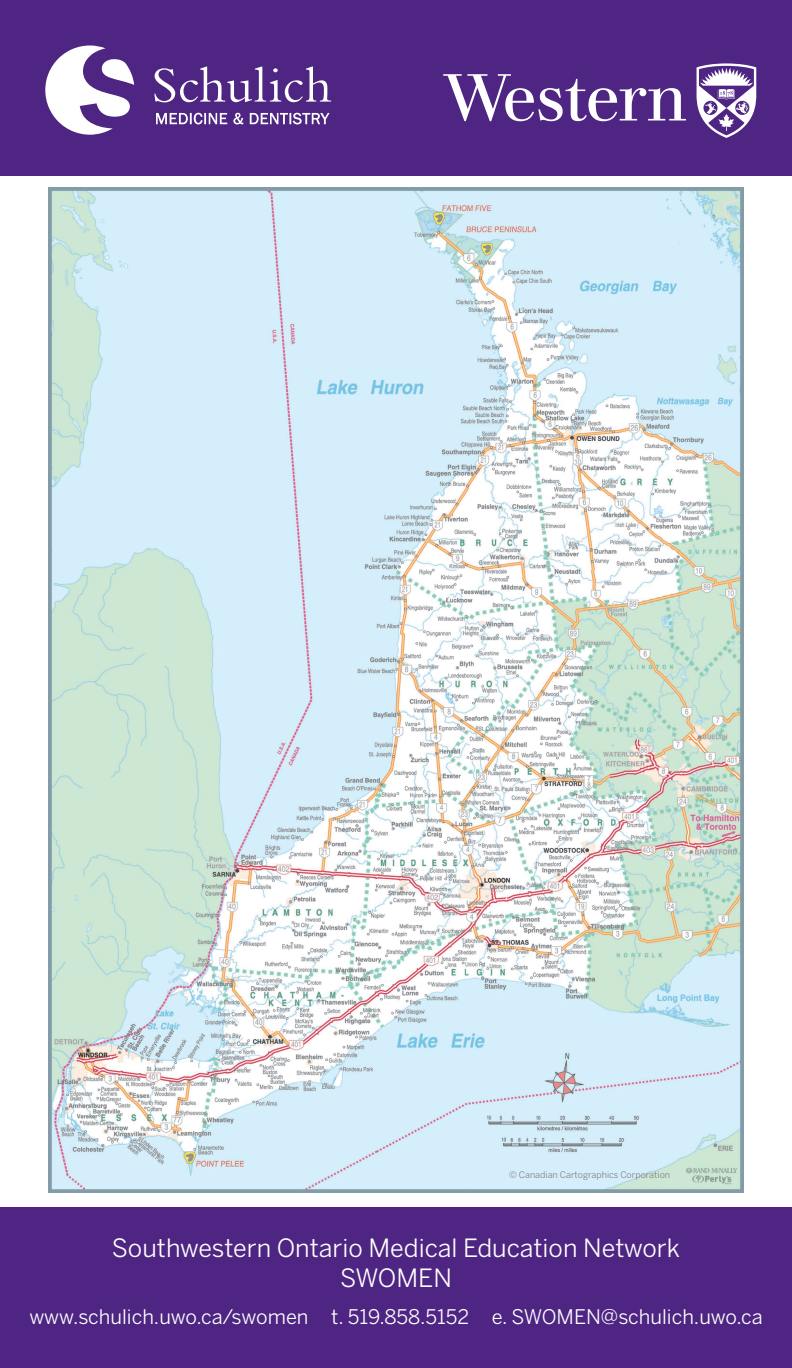
<style>
.page{position:relative;width:792px;height:1368px;background:#fff}
.page>*{position:absolute;margin:0;border:0;box-sizing:border-box;transform-origin:0 0}
.t1{font:25px "Benton Sans";color:#fff}
.t2{font:20px "Benton Sans";color:#fff}
.t3{font:9px "Benton Sans";color:#808083}
</style>
<div class="page">
<div style="left:0;top:0;width:792px;height:176px;background:#4e2582"></div>
<svg style="left:45px;top:46px;width:89px;height:89px"></svg>
<svg style="left:154px;top:67px;width:177px;height:35px"></svg>
<svg style="left:156px;top:113px;width:71px;height:11px"></svg>
<svg style="left:233px;top:113px;width:10px;height:11px"></svg>
<svg style="left:250px;top:113px;width:80px;height:11px"></svg>
<svg style="left:443px;top:74px;width:243px;height:47px"></svg>
<svg style="left:696px;top:63px;width:60px;height:75px"></svg>
<div style="left:0;top:1208px;width:792px;height:160px;background:#4e2582"></div>
<img style="left:48px;top:188px;width:696px;height:1005px">
<p class="t3" style="left:509px;top:1169px;width:163px">© Canadian Cartographics Corporation</p>
<p class="t1" style="left:112px;top:1233px;width:570px">Southwestern Ontario Medical Education Network</p>
<p class="t1" style="left:340px;top:1263px;width:113px">SWOMEN</p>
<p class="t2" style="left:29px;top:1305px;width:735px">www.schulich.uwo.ca/swomen t. 519.858.5152 e. SWOMEN@schulich.uwo.ca</p>
</div>
